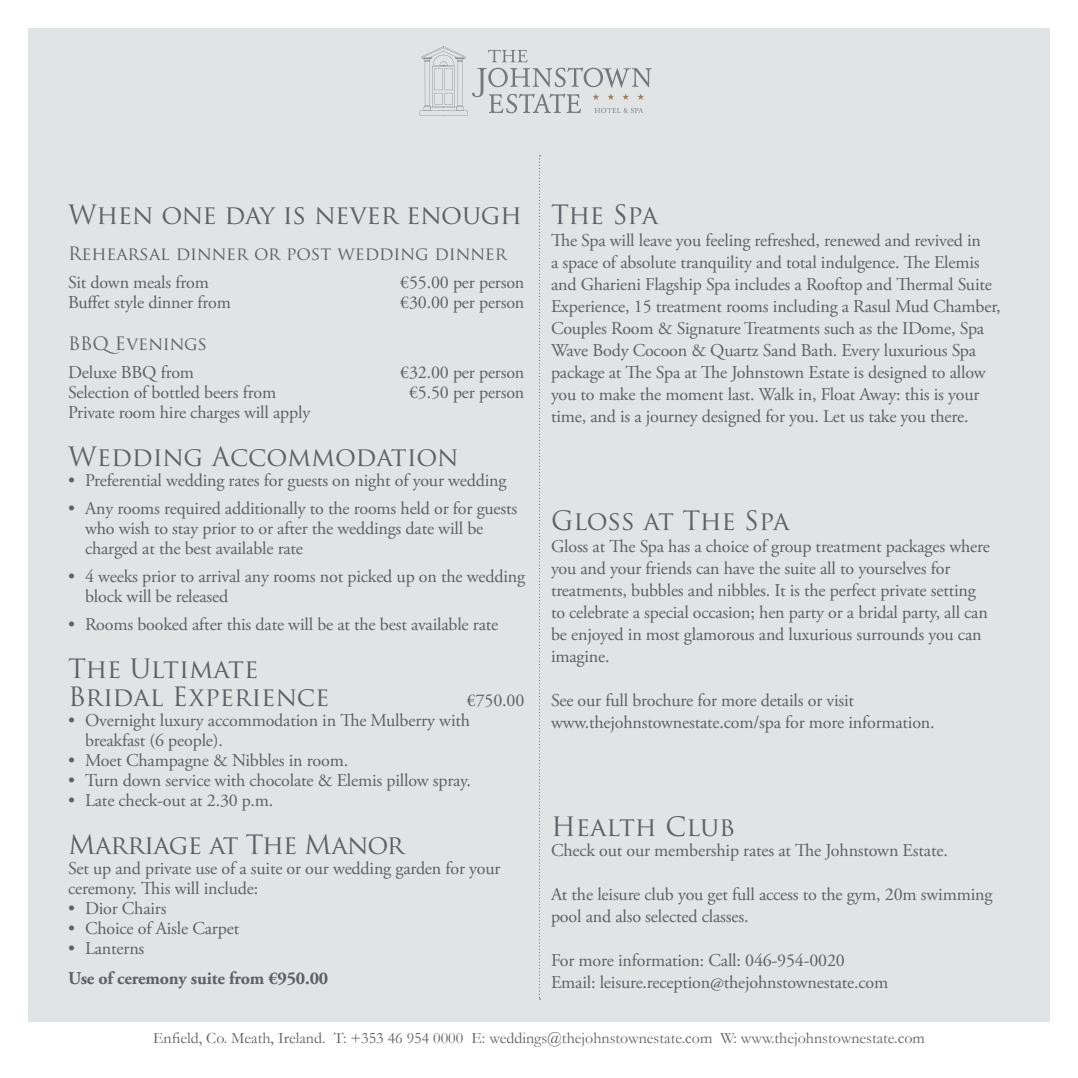
<style>
.page{position:relative;width:1078px;height:1078px;background:#fff}
.page>*{position:absolute;margin:0;border:0;box-sizing:border-box;transform-origin:0 0}
.t1{font:26px "Trajan Pro";letter-spacing:-.01em;color:#5d6067}
.t2{font:26px "Trajan Pro";letter-spacing:-.03em;color:#5d6067}
.t3{font:18px/22px "Adobe Garamond Pro";letter-spacing:-.01em;color:#5d6067}
.t4{font:18px "Trajan Pro";letter-spacing:-.01em;color:#5d6067}
.t5{font:700 18px "Adobe Garamond Pro";letter-spacing:-.01em;color:#5d6067}
.t6{font:16px "Garamond";color:#5d6067}
</style>
<div class="page">
<div style="left:28px;top:28px;width:1021px;height:993px;background:#e0e4e4"></div>
<svg style="left:419px;top:46px;width:232px;height:69px"></svg>
<svg style="left:539px;top:155px;width:1px;height:844px"></svg>
<p class="t1" style="left:551px;top:198px;width:108px">The Spa</p>
<p class="t3" style="left:551px;top:230px;width:451px">The Spa will leave you feeling refreshed, renewed and revived in<br>a space of absolute tranquility and total indulgence. The Elemis and Gharieni Flagship Spa includes a Rooftop and Thermal Suite Experience, 15 treatment rooms including a Rasul Mud Chamber, Couples Room &amp; Signature Treatments such as the IDome, Spa Wave Body Cocoon &amp; Quartz Sand Bath. Every luxurious Spa package at The Spa at The Johnstown Estate is designed to allow you to make the moment last. Walk in, Float Away: this is your time, and is a journey designed for you. Let us take you there.</p>
<p class="t1" style="left:68px;top:198px;width:455px">When one day is never enough</p>
<p class="t4" style="left:68px;top:242px;width:440px">Rehearsal dinner or post wedding dinner</p>
<p class="t3" style="left:68px;top:272px;width:142px">Sit down meals from</p>
<p class="t3" style="left:400px;top:272px;width:126px">€55.00 per person</p>
<p class="t3" style="left:68px;top:292px;width:164px">Buffet style dinner from</p>
<p class="t3" style="left:400px;top:292px;width:126px">€30.00 per person</p>
<p class="t4" style="left:68px;top:332px;width:141px">BBQEvenings</p>
<p class="t3" style="left:68px;top:362px;width:127px">Deluxe BBQ from</p>
<p class="t3" style="left:400px;top:362px;width:126px">€32.00 per person</p>
<p class="t3" style="left:68px;top:382px;width:209px">Selection of bottled beers from</p>
<p class="t3" style="left:409px;top:382px;width:117px">€5.50 per person</p>
<p class="t3" style="left:68px;top:402px;width:244px">Private room hire charges will apply</p>
<p class="t1" style="left:68px;top:440px;width:392px">Wedding Accommodation</p>
<p class="t3" style="left:68px;top:470px;width:440px">• Preferential wedding rates for guests on night of your wedding</p>
<p class="t3" style="left:85px;top:499px;width:433px;line-height:20px;text-indent:-17px">• Any rooms required additionally to the rooms held or for guests who wish to stay prior to or after the weddings date will be charged at the best available rate</p>
<p class="t3" style="left:85px;top:567px;width:441px;line-height:20px;text-indent:-17px">• 4 weeks prior to arrival any rooms not picked up on the wedding block will be released</p>
<p class="t3" style="left:68px;top:614px;width:431px">• Rooms booked after this date will be at the best available rate</p>
<p class="t1" style="left:68px;top:652px;width:192px">The Ultimate</p>
<p class="t1" style="left:68px;top:680px;width:263px">Bridal Experience</p>
<p class="t3" style="left:467px;top:690px;width:59px">€750.00</p>
<p class="t3" style="left:85px;top:711px;width:386px;line-height:20px;text-indent:-17px">• Overnight luxury accommodation in The Mulberry with breakfast (6 people).</p>
<p class="t3" style="left:68px;top:750px;width:281px">• Moet Champagne &amp; Nibbles in room.</p>
<p class="t3" style="left:68px;top:770px;width:404px">• Turn down service with chocolate &amp; Elemis pillow spray.</p>
<p class="t3" style="left:68px;top:790px;width:207px">• Late check-out at 2.30 p.m.</p>
<p class="t2" style="left:68px;top:828px;width:338px">Marriage at The Manor</p>
<p class="t3" style="left:68px;top:859px;width:434px;line-height:20px">Set up and private use of a suite or our wedding garden for your ceremony. This will include:</p>
<p class="t3" style="left:68px;top:898px;width:100px">• Dior Chairs</p>
<p class="t3" style="left:68px;top:918px;width:172px">• Choice of Aisle Carpet</p>
<p class="t3" style="left:68px;top:938px;width:78px">• Lanterns</p>
<p class="t5" style="left:68px;top:967px;width:261px">Use of ceremony suite from €950.00</p>
<p class="t1" style="left:551px;top:504px;width:240px">Gloss at The Spa</p>
<p class="t3" style="left:551px;top:536px;width:440px">Gloss at The Spa has a choice of group treatment packages where you and your friends can have the suite all to yourselves for treatments, bubbles and nibbles. It is the perfect private setting to celebrate a special occasion; hen party or a bridal party, all can be enjoyed in most glamorous and luxurious surrounds you can imagine.</p>
<p class="t3" style="left:551px;top:690px;width:304px">See our full brochure for more details or visit</p>
<p class="t3" style="left:551px;top:712px;width:385px">www.thejohnstownestate.com/spa for more information.</p>
<p class="t1" style="left:551px;top:810px;width:186px">Health Club</p>
<p class="t3" style="left:551px;top:840px;width:398px">Check out our membership rates at The Johnstown Estate.</p>
<p class="t3" style="left:551px;top:884px;width:443px">At the leisure club you get full access to the gym, 20m swimming pool and also selected classes.</p>
<p class="t3" style="left:551px;top:950px;width:295px">For more information: Call: 046-954-0020</p>
<p class="t3" style="left:551px;top:972px;width:338px">Email: leisure.reception@thejohnstownestate.com</p>
<p class="t6" style="left:153px;top:1028px;width:773px">Enfield, Co. Meath, Ireland. T: +353 46 954 0000 E: weddings@thejohnstownestate.com W: www.thejohnstownestate.com</p>
</div>
